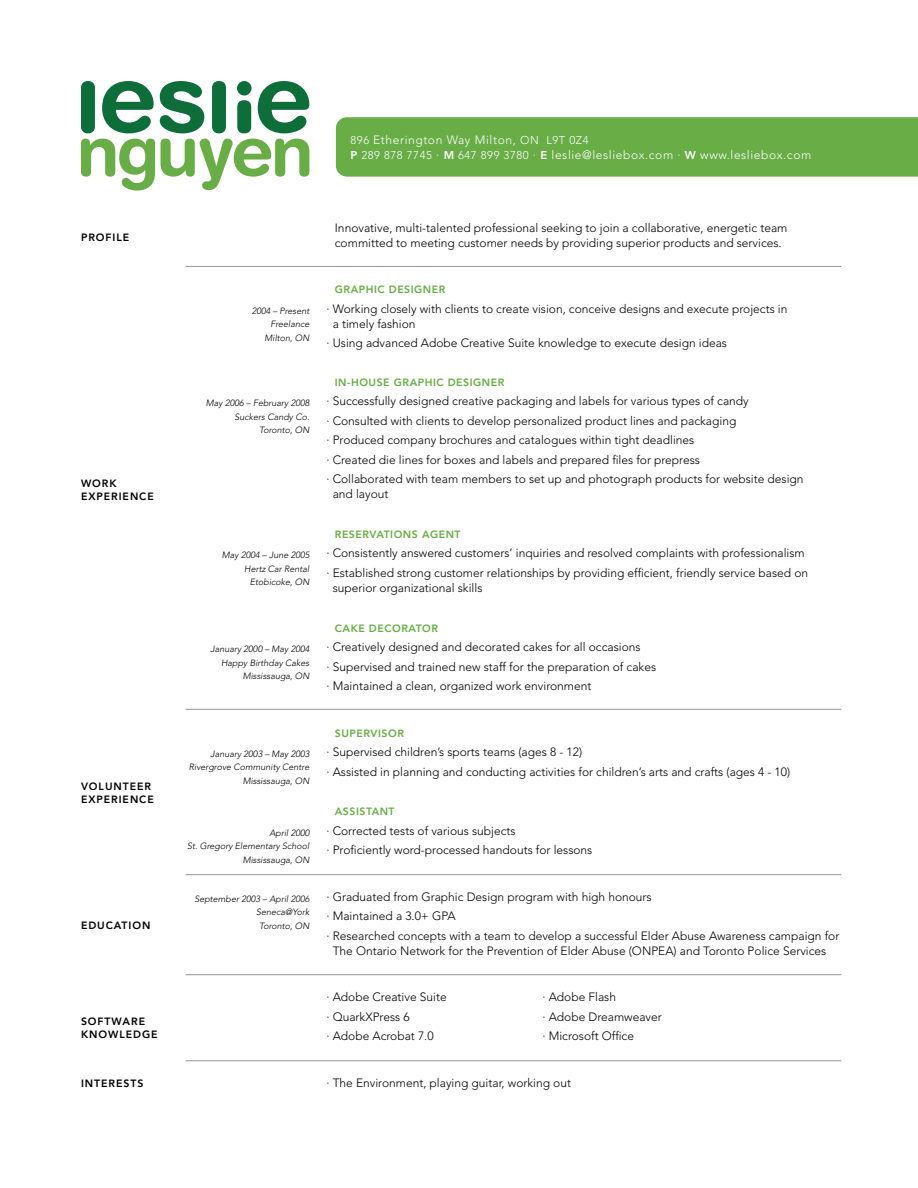
<style>
.page{position:relative;width:918px;height:1188px;background:#fff}
.page>*{position:absolute;margin:0;border:0;box-sizing:border-box;transform-origin:0 0}
.t1{font:300 12px/19.5px "Avenir";color:#000}
.t2{font:300 12px/15px "Avenir";letter-spacing:.05em;color:#fff}
.t3{font:800 10.5px "Avenir";letter-spacing:.05em;color:#68ad45}
.t4{font:800 10.5px/13.5px "Avenir";letter-spacing:.09em;color:#000}
.t5{font:italic 300 9px/13.5px "Avenir";color:#000;text-align:right}
.s1{font-size:11.25px}
.s2{font-weight:800;font-size:11.25px}
</style>
<div class="page">
<div style="left:336px;top:117px;width:582px;height:60px;background:#68ad45"></div>
<hr style="left:186px;top:266px;width:655px;height:1px;background:#939598">
<hr style="left:186px;top:709px;width:655px;height:1px;background:#939598">
<hr style="left:186px;top:874px;width:655px;height:1px;background:#939598">
<hr style="left:186px;top:974px;width:655px;height:1px;background:#939598">
<hr style="left:186px;top:1061px;width:655px;height:1px;background:#939598">
<div style="left:81px;top:81px;width:14px;height:52px;background:#0d6e3a;border-radius:7px"></div>
<svg style="left:102px;top:81px;width:52px;height:52px"></svg>
<svg style="left:160px;top:81px;width:44px;height:52px"></svg>
<div style="left:212px;top:81px;width:14px;height:52px;background:#0d6e3a;border-radius:7px"></div>
<svg style="left:237px;top:81px;width:15px;height:52px"></svg>
<svg style="left:258px;top:81px;width:51px;height:52px"></svg>
<svg style="left:81px;top:139px;width:74px;height:52px"></svg>
<svg style="left:161px;top:139px;width:148px;height:51px"></svg>
<p class="t2" style="left:351px;top:132px;width:462px"><span class="s1">896</span> Etherington Way Milton, <span class="s1">ON L9T 0Z4<br></span><span class="s2">P</span> <span class="s1">289 878 7745</span> · <span class="s2">M</span> <span class="s1">647 899 3780</span> · <span class="s2">E</span> leslie@lesliebox.com · <span class="s2">W</span> www.lesliebox.com</p>
<p class="t4" style="left:81px;top:230px;width:48px">PROFILE</p>
<p class="t1" style="left:335px;top:220px;width:454px;line-height:15px">Innovative, multi-talented professional seeking to join a collaborative, energetic team committed to meeting customer needs by providing superior products and services.</p>
<p class="t3" style="left:335px;top:284px;width:62px">GRAPHIC DES</p>
<p class="t3" style="left:411px;top:284px;width:36px">IGNER</p>
<p class="t1" style="left:333px;top:301px;width:456px;line-height:15px;text-indent:-6px">· Working closely with clients to create vision, conceive designs and execute projects in a timely fashion</p>
<p class="t1" style="left:326px;top:333px;width:402px">· Using advanced Adobe Creative Suite knowledge to execute design ideas</p>
<p class="t3" style="left:335px;top:376px;width:171px">IN-HOUSE GRAPHIC DESIGNER</p>
<p class="t1" style="left:326px;top:391px;width:479px">· Successfully designed creative packaging and labels for various types of candy<br>· Consulted with clients to develop personalized product lines and packaging<br>· Produced company brochures and catalogues within tight deadlines<br>· Created die lines for boxes and labels and prepared files for prepress<br>· Collaborated with team members to set up and photograph products for website design</p>
<p class="t1" style="left:333px;top:484px;width:57px">and layout</p>
<p class="t3" style="left:335px;top:528px;width:8px">RESE</p>
<p class="t3" style="left:362px;top:528px;width:100px">RVATIONS AGENT</p>
<p class="t1" style="left:326px;top:543px;width:483px">· Consistently answered customers’ inquiries and resolved complaints with professionalism · Established strong customer relationships by providing efficient, friendly service based on</p>
<p class="t1" style="left:333px;top:578px;width:151px">superior organizational skills</p>
<p class="t3" style="left:335px;top:622px;width:105px">CAKE DECORATOR</p>
<p class="t1" style="left:326px;top:637px;width:331px">· Creatively designed and decorated cakes for all occasions<br>· Supervised and trained new staff for the preparation of cakes · Maintained a clean, organized work environment</p>
<p class="t3" style="left:335px;top:727px;width:71px">SUPERVISOR</p>
<p class="t1" style="left:326px;top:742px;width:465px">· Supervised children’s sports teams (ages 8 - 12)<br>· Assisted in planning and conducting activities for children’s arts and crafts (ages 4 - 10)</p>
<p class="t3" style="left:335px;top:806px;width:8px">ASS</p>
<p class="t3" style="left:356px;top:806px;width:40px">ISTANT</p>
<p class="t1" style="left:326px;top:821px;width:267px">· Corrected tests of various subjects<br>· Proficiently word-processed handouts for lessons</p>
<p class="t1" style="left:326px;top:887px;width:514px">· Graduated from Graphic Design program with high honours<br>· Maintained a 3.0+ GPA<br>· Researched concepts with a team to develop a successful Elder Abuse Awareness campaign for</p>
<p class="t1" style="left:333px;top:941px;width:495px">The Ontario Network for the Prevention of Elder Abuse (ONPEA) and Toronto Police Services</p>
<p class="t1" style="left:326px;top:987px;width:122px">· Adobe Creative Suite</p>
<p class="t1" style="left:542px;top:987px;width:75px">· Adobe Flash</p>
<p class="t1" style="left:326px;top:1007px;width:85px">· QuarkXPress 6</p>
<p class="t1" style="left:542px;top:1007px;width:121px">· Adobe Dreamweaver</p>
<p class="t1" style="left:326px;top:1026px;width:109px">· Adobe Acrobat 7.0</p>
<p class="t1" style="left:542px;top:1026px;width:93px">· Microsoft Office</p>
<p class="t4" style="left:81px;top:1077px;width:63px">INTERESTS</p>
<p class="t1" style="left:326px;top:1073px;width:246px">· The Environment, playing guitar, working out</p>
<p class="t5" style="left:252px;top:304px;width:59px">2004 – Present<br>Freelance<br>Milton, ON</p>
<p class="t5" style="left:206px;top:396px;width:105px">May 2006 – February 2008<br>Suckers Candy Co.<br>Toronto, ON</p>
<p class="t4" style="left:81px;top:476px;width:73px">WORK<br>EXPERIENCE</p>
<p class="t5" style="left:222px;top:548px;width:89px">May 2004 – June 2005<br>Hertz Car Rental<br>Etobicoke, ON</p>
<p class="t5" style="left:210px;top:642px;width:100px">January 2000 – May 2004<br>Happy Birthday Cakes<br>Mississauga, ON</p>
<p class="t5" style="left:189px;top:747px;width:122px">January 2003 – May 2003<br>Rivergrove Community Centre<br>Mississauga, ON</p>
<p class="t4" style="left:81px;top:780px;width:73px">VOLUNTEE R<br>EXPERIENCE</p>
<p class="t5" style="left:187px;top:826px;width:124px">April 2000<br>St. Gregory Elementary School<br>Mississauga, ON</p>
<p class="t5" style="left:194px;top:892px;width:116px">September 2003 – April 2006<br>Seneca@York</p>
<p class="t4" style="left:81px;top:919px;width:71px">EDUCATION</p>
<p class="t5" style="left:259px;top:919px;width:52px">Toronto, ON</p>
<p class="t4" style="left:81px;top:1014px;width:77px">SOFTWARE<br>KNOWLEDGE</p>
</div>
